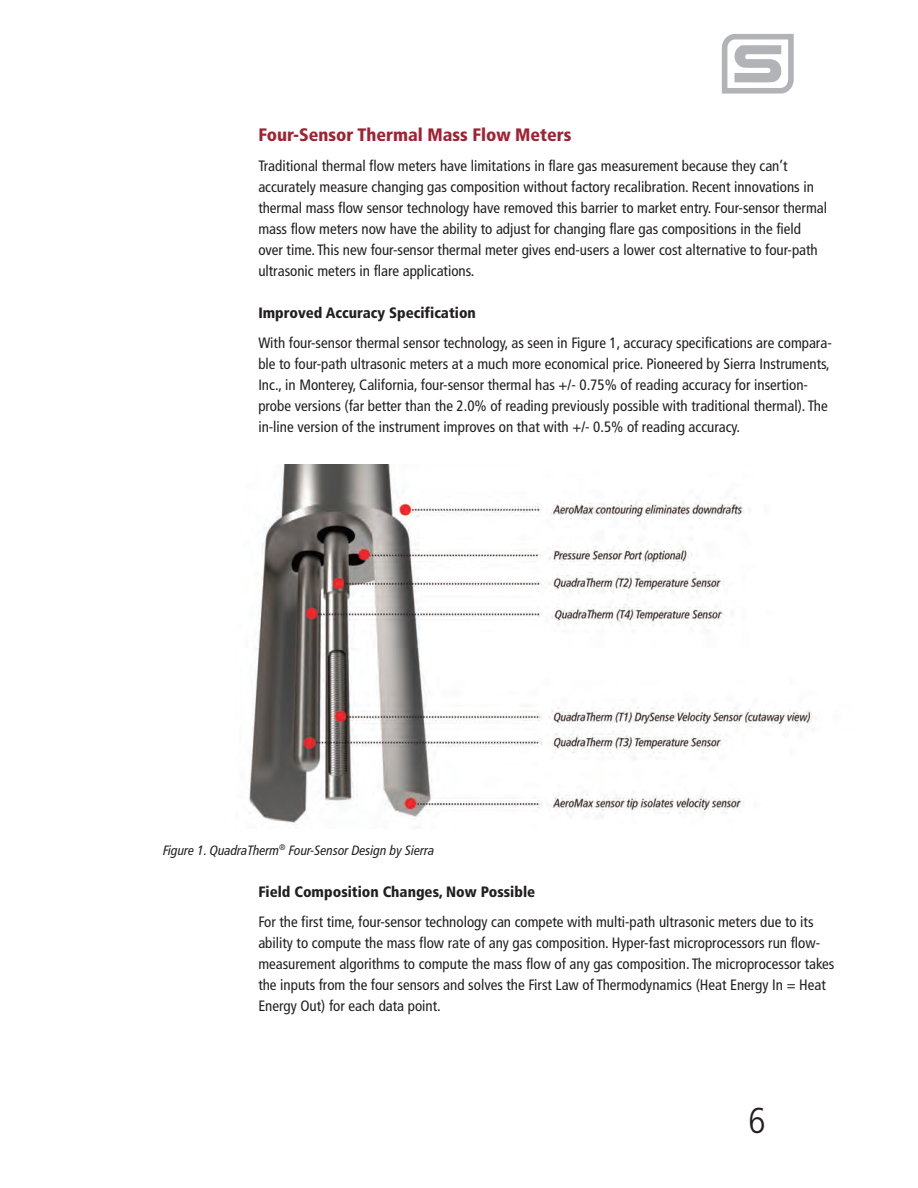
<style>
.page{position:relative;width:918px;height:1188px;background:#fff}
.page>*{position:absolute;margin:0;border:0;box-sizing:border-box;transform-origin:0 0}
.t1{font:300 condensed 36px "Frutiger";color:#231f20}
.t2{font:900 condensed 18px "Frutiger";color:#a02233}
.t3{font:condensed 15px/21px "Frutiger";color:#231f20}
.t4{font:900 condensed 15px "Frutiger";color:#231f20}
.t5{font:italic condensed 13.5px "Frutiger LT Pro";color:#231f20}
</style>
<div class="page">
<svg style="left:722px;top:34px;width:72px;height:60px"></svg>
<img style="left:249px;top:464px;width:567px;height:364px">
<p class="t2" style="left:258px;top:128px;width:315px">Four-Sensor Thermal Mass Flow Meters</p>
<p class="t3" style="left:258px;top:156px;width:570px">Traditional thermal flow meters have limitations in flare gas measurement because they can’t accurately measure changing gas composition without factory recalibration. Recent innovations in thermal mass flow sensor technology have removed this barrier to market entry. Four-sensor thermal mass flow meters now have the ability to adjust for changing flare gas compositions in the field over time. This new four-sensor thermal meter gives end-users a lower cost alternative to four-path ultrasonic meters in flare applications.</p>
<p class="t4" style="left:258px;top:307px;width:219px">Improved Accuracy Specification</p>
<p class="t3" style="left:258px;top:333px;width:575px">With four-sensor thermal sensor technology, as seen in Figure 1, accuracy specifications are compara&shy;ble to four-path ultrasonic meters at a much more economical price. Pioneered by Sierra Instruments, Inc., in Monterey, California, four-sensor thermal has +/- 0.75% of reading accuracy for insertion&shy;probe versions (far better than the 2.0% of reading previously possible with traditional thermal). The in-line version of the instrument improves on that with +/- 0.5% of reading accuracy.</p>
<p class="t5" style="left:163px;top:846px;width:273px">Figure 1. QuadraTherm<sup>®</sup> Four-Sensor Design by Sierra</p>
<p class="t4" style="left:258px;top:886px;width:278px">Field Composition Changes, Now Possible</p>
<p class="t3" style="left:258px;top:912px;width:578px">For the first time, four-sensor technology can compete with multi-path ultrasonic meters due to its ability to compute the mass flow rate of any gas composition. Hyper-fast microprocessors run flow&shy;measurement algorithms to compute the mass flow of any gas composition. The microprocessor takes the inputs from the four sensors and solves the First Law of Thermodynamics (Heat Energy In = Heat Energy Out) for each data point.</p>
<h1 class="t1" style="left:748px;top:1106px;width:19px">6</h1>
</div>
